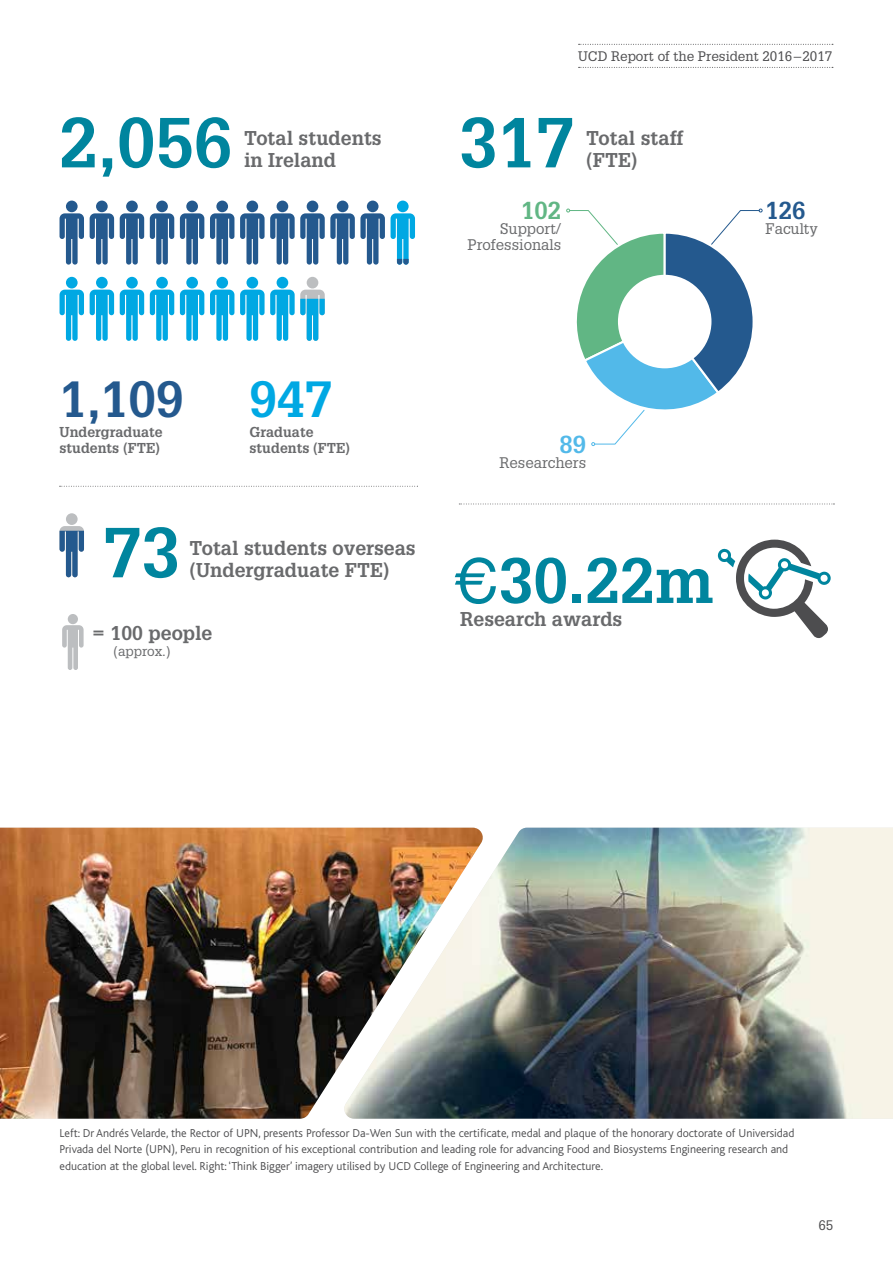
<style>
.page{position:relative;width:893px;height:1263px;background:#fff}
.page>*{position:absolute;margin:0;border:0;box-sizing:border-box;transform-origin:0 0}
.t1{font:700 69px "Glypha";color:#00859e}
.t2{font:700 62.4px "Glypha";color:#00859e}
.t3{font:700 49.65px "Glypha";color:#24598e}
.t4{font:700 49.65px "Glypha";color:#00a8e3}
.t5{font:700 24px "Glypha";color:#61b684}
.t6{font:700 24px "Glypha";color:#24598e}
.t7{font:700 24px "Glypha";color:#52b9e9}
.t8{font:700 19.5px/22.5px "Glypha";color:#696a6c}
.t9{font:15px/16.5px "Glypha";color:#696a6c;text-align:right}
.t10{font:700 14.1px/16.2px "Glypha";color:#696a6c}
.t11{font:13.5px "Glypha";color:#4d4d4f}
.t12{font:13.5px "Glypha";color:#696a6c}
.t13{font:300 12px/16.5px "Bliss";color:#4d4d4f}
.s1{font-family:"Euro Sans EF One";font-weight:400}
</style>
<div class="page">
<svg style="left:391px;top:201px;width:24px;height:64px"></svg>
<svg style="left:579px;top:44px;width:254px;height:1px"></svg>
<svg style="left:579px;top:67px;width:254px;height:1px"></svg>
<svg style="left:62px;top:614px;width:22px;height:56px"></svg>
<svg style="left:60px;top:201px;width:24px;height:64px"></svg>
<svg style="left:180px;top:201px;width:24px;height:64px"></svg>
<svg style="left:120px;top:201px;width:24px;height:64px"></svg>
<svg style="left:90px;top:201px;width:24px;height:64px"></svg>
<svg style="left:210px;top:201px;width:24px;height:64px"></svg>
<svg style="left:150px;top:201px;width:24px;height:64px"></svg>
<svg style="left:240px;top:201px;width:145px;height:64px"></svg>
<svg style="left:60px;top:277px;width:24px;height:64px"></svg>
<svg style="left:180px;top:277px;width:24px;height:64px"></svg>
<svg style="left:120px;top:277px;width:24px;height:64px"></svg>
<svg style="left:240px;top:277px;width:85px;height:64px"></svg>
<svg style="left:90px;top:277px;width:24px;height:64px"></svg>
<svg style="left:210px;top:277px;width:24px;height:64px"></svg>
<svg style="left:150px;top:277px;width:24px;height:64px"></svg>
<svg style="left:60px;top:513px;width:24px;height:64px"></svg>
<svg style="left:60px;top:486px;width:358px;height:1px"></svg>
<svg style="left:459px;top:504px;width:375px;height:1px"></svg>
<svg style="left:717px;top:540px;width:114px;height:98px"></svg>
<img style="left:0;top:828px;width:342px;height:291px">
<img style="left:343px;top:828px;width:550px;height:291px">
<svg style="left:566px;top:209px;width:196px;height:237px"></svg>
<div style="left:618px;top:275px;width:93px;height:93px;background:#fff;border-radius:50%"></div>
<h1 class="t1" style="left:60px;top:99px;width:174px">2,056</h1>
<h3 class="t8" style="left:244px;top:126px;width:139px">Total students in Ireland</h3>
<p class="t11" style="left:578px;top:47px;width:256px">UCD Report of the President 2016 – 2017</p>
<h1 class="t1" style="left:459px;top:99px;width:117px">317</h1>
<h3 class="t5" style="left:521px;top:195px;width:42px">102</h3>
<p class="t9" style="left:468px;top:220px;width:95px">Support/<br>Professionals</p>
<h3 class="t8" style="left:586px;top:126px;width:99px">Total staff (FTE)</h3>
<h3 class="t6" style="left:765px;top:195px;width:42px">126</h3>
<p class="t9" style="left:765px;top:220px;width:54px">Faculty</p>
<h3 class="t3" style="left:60px;top:368px;width:126px">1,109</h3>
<p class="t10" style="left:60px;top:423px;width:105px">Undergraduate students (FTE)</p>
<h3 class="t4" style="left:250px;top:368px;width:84px">947</h3>
<p class="t10" style="left:250px;top:423px;width:102px">Graduate students (FTE)</p>
<h1 class="t1" style="left:103px;top:509px;width:78px">73</h1>
<h3 class="t8" style="left:190px;top:536px;width:228px">Total students overseas (Undergraduate FTE)</h3>
<h3 class="t8" style="left:92px;top:621px;width:122px">= 100 people</h3>
<p class="t12" style="left:114px;top:642px;width:59px">(approx.)</p>
<h3 class="t7" style="left:560px;top:430px;width:28px">89</h3>
<p class="t9" style="left:500px;top:454px;width:88px">Researchers</p>
<h2 class="t2" style="left:455px;top:541px;width:261px"><span class="s1">d</span>30.22m</h2>
<h3 class="t8" style="left:460px;top:607px;width:164px">Research awards</h3>
<p class="t13" style="left:60px;top:1124px;width:736px">Left: Dr Andrés Velarde, the Rector of UPN, presents Professor Da-Wen Sun with the certificate, medal and plaque of the honorary doctorate of Universidad<br>Privada del Norte (UPN), Peru in recognition of his exceptional contribution and leading role for advancing Food and Biosystems Engineering research and education at the global level. Right: ‘Think Bigger’ imagery utilised by UCD College of Engineering and Architecture.</p>
<p class="t11" style="left:818px;top:1217px;width:17px">65</p>
</div>
